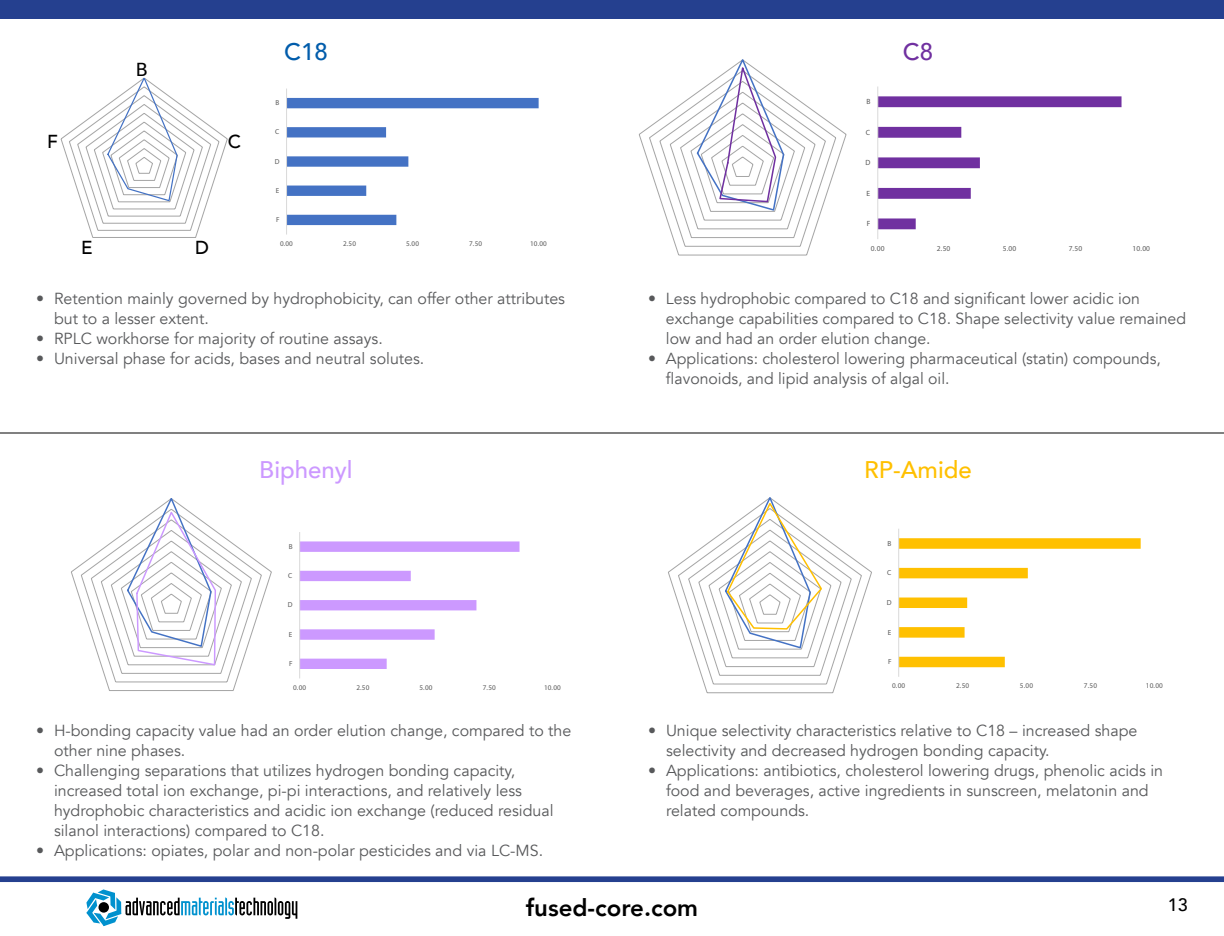
<style>
.page{position:relative;width:1224px;height:936px;background:#fff}
.page>*{position:absolute;margin:0;border:0;box-sizing:border-box;transform-origin:0 0}
.t1{font:800 24px "Avenir";color:#000}
.t2{font:500 24px "Avenir";color:#c9f}
.t3{font:500 24px "Avenir";color:#ffc000}
.t4{font:500 24px "Avenir";color:#005cab}
.t5{font:500 24px "Avenir";color:#7030a0}
.t6{font:500 18.8px "Avenir";color:#000}
.t7{font:500 18px "Avenir";color:#000}
.t8{font:16px/20px "Avenir";color:#58595b}
.t9{font:7.6px "Myriad Pro";letter-spacing:.005em;color:#595959}
.t10{font:7.4px "Myriad Pro";letter-spacing:.005em;color:#595959}
.t11{font:7.2px "Myriad Pro";letter-spacing:.005em;color:#595959}
</style>
<div class="page">
<div style="left:0;top:0;width:1224px;height:19px;background:#25408f"></div>
<svg style="left:86px;top:889px;width:211px;height:37px"></svg>
<div style="left:99px;top:902px;width:10px;height:11px;background:#000;border-radius:50%"></div>
<svg style="left:0;top:876px;width:1224px;height:6px;background:#334c96"></svg>
<svg style="left:639px;top:59px;width:208px;height:197px"></svg>
<svg style="left:287px;top:98px;width:252px;height:127px"></svg>
<hr style="left:286px;top:89px;width:1px;height:146px;background:#d9d9d9">
<svg style="left:878px;top:96px;width:244px;height:133px"></svg>
<hr style="left:877px;top:87px;width:1px;height:152px;background:#d9d9d9">
<svg style="left:61px;top:78px;width:167px;height:160px"></svg>
<hr style="left:0;top:432px;width:1224px;height:2px;background:#808080">
<svg style="left:71px;top:498px;width:201px;height:193px"></svg>
<svg style="left:668px;top:497px;width:204px;height:196px"></svg>
<svg style="left:899px;top:538px;width:242px;height:129px"></svg>
<hr style="left:898px;top:529px;width:1px;height:148px;background:#d9d9d9">
<svg style="left:300px;top:541px;width:220px;height:128px"></svg>
<hr style="left:299px;top:532px;width:1px;height:146px;background:#d9d9d9">
<h1 class="t4" style="left:284px;top:31px;width:45px">C18</h1>
<h1 class="t5" style="left:903px;top:31px;width:32px">C8</h1>
<p class="t6" style="left:136px;top:54px;width:13px">B</p>
<p class="t11" style="left:276px;top:98px;width:5px">B</p>
<p class="t9" style="left:866px;top:97px;width:6px">B</p>
<p class="t6" style="left:47px;top:125px;width:12px">F</p>
<p class="t6" style="left:228px;top:125px;width:15px">C</p>
<p class="t11" style="left:275px;top:128px;width:6px">C</p>
<p class="t9" style="left:866px;top:127px;width:6px">C</p>
<p class="t11" style="left:275px;top:157px;width:6px">D</p>
<p class="t9" style="left:866px;top:158px;width:6px">D</p>
<p class="t11" style="left:276px;top:186px;width:5px">E</p>
<p class="t9" style="left:867px;top:188px;width:5px">E</p>
<p class="t11" style="left:276px;top:215px;width:5px">F</p>
<p class="t9" style="left:867px;top:219px;width:5px">F</p>
<p class="t6" style="left:81px;top:231px;width:13px">E</p>
<p class="t6" style="left:195px;top:231px;width:15px">D</p>
<p class="t11" style="left:280px;top:239px;width:14px">0.00</p>
<p class="t11" style="left:343px;top:239px;width:14px">2.50</p>
<p class="t11" style="left:406px;top:239px;width:14px">5.00</p>
<p class="t11" style="left:469px;top:239px;width:14px">7.50</p>
<p class="t11" style="left:530px;top:239px;width:18px">10.00</p>
<p class="t9" style="left:871px;top:244px;width:15px">0.00</p>
<p class="t9" style="left:937px;top:244px;width:15px">2.50</p>
<p class="t9" style="left:1003px;top:244px;width:15px">5.00</p>
<p class="t9" style="left:1069px;top:244px;width:15px">7.50</p>
<p class="t9" style="left:1133px;top:244px;width:19px">10.00</p>
<p class="t8" style="left:54px;top:289px;width:513px;text-indent:-18px">• Retention mainly governed by hydrophobicity, can offer other attributes but to a lesser extent.</p>
<p class="t8" style="left:36px;top:329px;width:348px">• RPLC workhorse for majority of routine assays.</p>
<p class="t8" style="left:36px;top:349px;width:390px">• Universal phase for acids, bases and neutral solutes.</p>
<p class="t8" style="left:666px;top:289px;width:522px;text-indent:-18px">• Less hydrophobic compared to C18 and significant lower acidic ion exchange capabilities compared to C18. Shape selectivity value remained low and had an order elution change.</p>
<p class="t8" style="left:666px;top:349px;width:496px;text-indent:-18px">• Applications: cholesterol lowering pharmaceutical (statin) compounds, flavonoids, and lipid analysis of algal oil.</p>
<h1 class="t2" style="left:259px;top:448px;width:95px">Biphenyl</h1>
<h1 class="t3" style="left:864px;top:448px;width:109px">RP-Amide</h1>
<p class="t11" style="left:289px;top:542px;width:5px">B</p>
<p class="t10" style="left:888px;top:539px;width:5px">B</p>
<p class="t11" style="left:288px;top:571px;width:6px">C</p>
<p class="t10" style="left:887px;top:568px;width:6px">C</p>
<p class="t11" style="left:288px;top:601px;width:6px">D</p>
<p class="t10" style="left:887px;top:598px;width:6px">D</p>
<p class="t11" style="left:289px;top:630px;width:5px">E</p>
<p class="t10" style="left:888px;top:627px;width:5px">E</p>
<p class="t11" style="left:289px;top:659px;width:5px">F</p>
<p class="t10" style="left:888px;top:657px;width:5px">F</p>
<p class="t11" style="left:293px;top:683px;width:14px">0.00</p>
<p class="t11" style="left:356px;top:683px;width:14px">2.50</p>
<p class="t11" style="left:420px;top:683px;width:14px">5.00</p>
<p class="t11" style="left:483px;top:683px;width:14px">7.50</p>
<p class="t11" style="left:544px;top:683px;width:18px">10.00</p>
<p class="t10" style="left:892px;top:681px;width:15px">0.00</p>
<p class="t10" style="left:956px;top:681px;width:15px">2.50</p>
<p class="t10" style="left:1020px;top:681px;width:15px">5.00</p>
<p class="t10" style="left:1084px;top:681px;width:15px">7.50</p>
<p class="t10" style="left:1146px;top:681px;width:18px">10.00</p>
<p class="t8" style="left:54px;top:721px;width:519px;text-indent:-18px">• H-bonding capacity value had an order elution change, compared to the other nine phases.</p>
<p class="t8" style="left:54px;top:761px;width:501px;text-indent:-18px">• Challenging separations that utilizes hydrogen bonding capacity, increased total ion exchange, pi-pi interactions, and relatively less hydrophobic characteristics and acidic ion exchange (reduced residual silanol interactions) compared to C18.</p>
<p class="t8" style="left:36px;top:841px;width:509px">• Applications: opiates, polar and non-polar pesticides and via LC-MS.</p>
<p class="t8" style="left:666px;top:721px;width:473px;text-indent:-18px">• Unique selectivity characteristics relative to C18 – increased shape selectivity and decreased hydrogen bonding capacity.</p>
<p class="t8" style="left:666px;top:761px;width:499px;text-indent:-18px">• Applications: antibiotics, cholesterol lowering drugs, phenolic acids in food and beverages, active ingredients in sunscreen, melatonin and related compounds.</p>
<h1 class="t1" style="left:526px;top:889px;width:174px">fused-core.com</h1>
<p class="t7" style="left:1168px;top:889px;width:22px">13</p>
</div>
